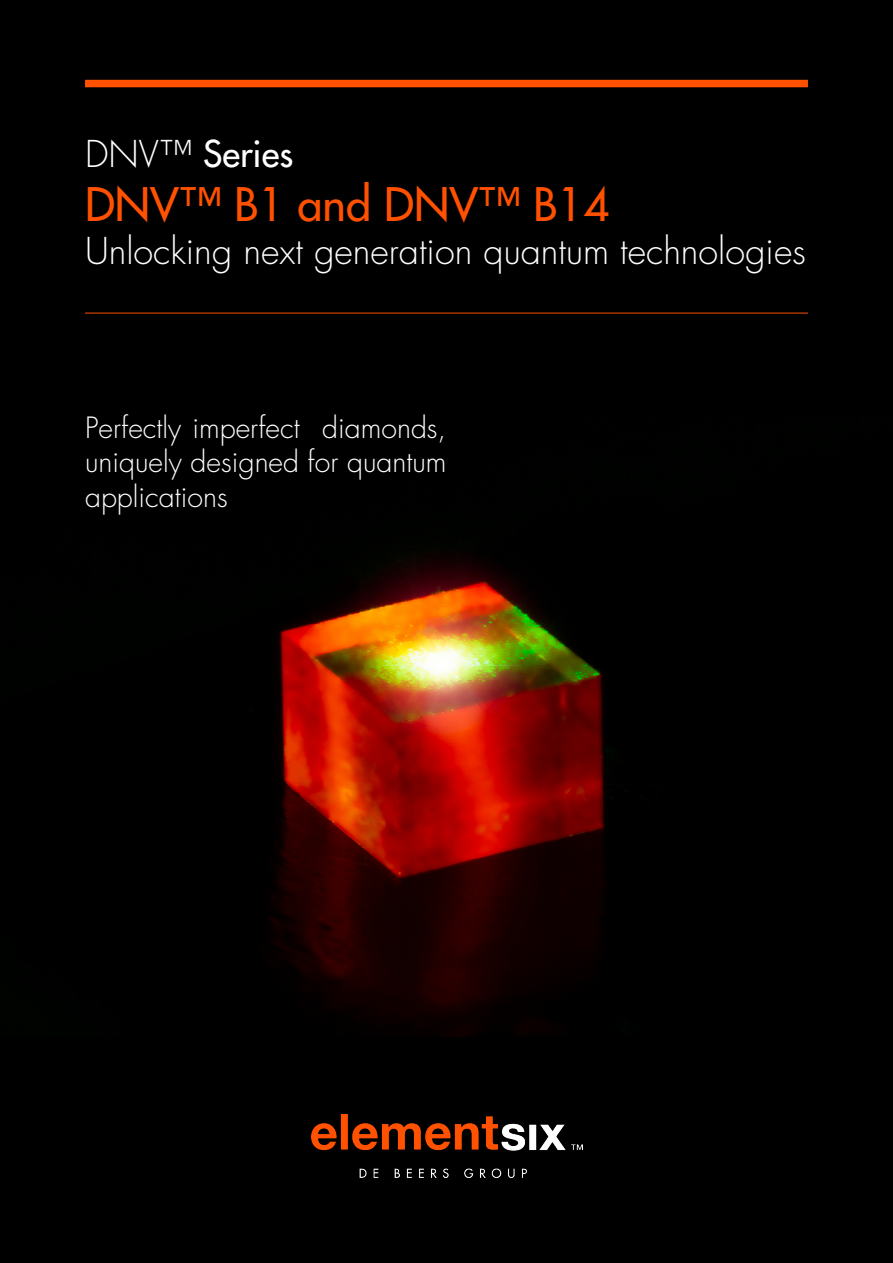
<style>
.page{position:relative;width:893px;height:1263px;background:#fff}
.page>*{position:absolute;margin:0;border:0;box-sizing:border-box;transform-origin:0 0}
.t1{font:500 45px "Futura Std";color:#ff5100}
.t2{font:300 36px "Futura Std";color:#fff}
.t3{font:500 36px "Futura Std";color:#fff}
.t4{font:300 28.5px/34.2px "Futura Std";color:#fff;text-align:justify}
.s1{font-weight:300}
</style>
<div class="page">
<div style="left:0;top:0;width:893px;height:421px;background:#000"></div>
<div style="left:85px;top:80px;width:723px;height:7px;background:#ff5100"></div>
<hr style="left:85px;top:313px;width:723px;height:1px;background:#ff5100">
<div style="left:0;top:1024px;width:893px;height:239px;background:#000"></div>
<img style="left:311px;top:1114px;width:272px;height:64px">
<img style="left:0;top:421px;width:893px;height:615px">
<p class="t3" style="left:85px;top:131px;width:210px"><span class="s1">DNV™</span> Series</p>
<h1 class="t1" style="left:85px;top:176px;width:526px">DNV™ B1 and DNV™ B14</h1>
<p class="t2" style="left:85px;top:229px;width:722px">Unlocking next generation quantum technologies</p>
<p class="t4" style="left:85px;top:411px;width:363px">Perfectly imperfect diamonds, uniquely designed for quantum applications</p>
</div>
